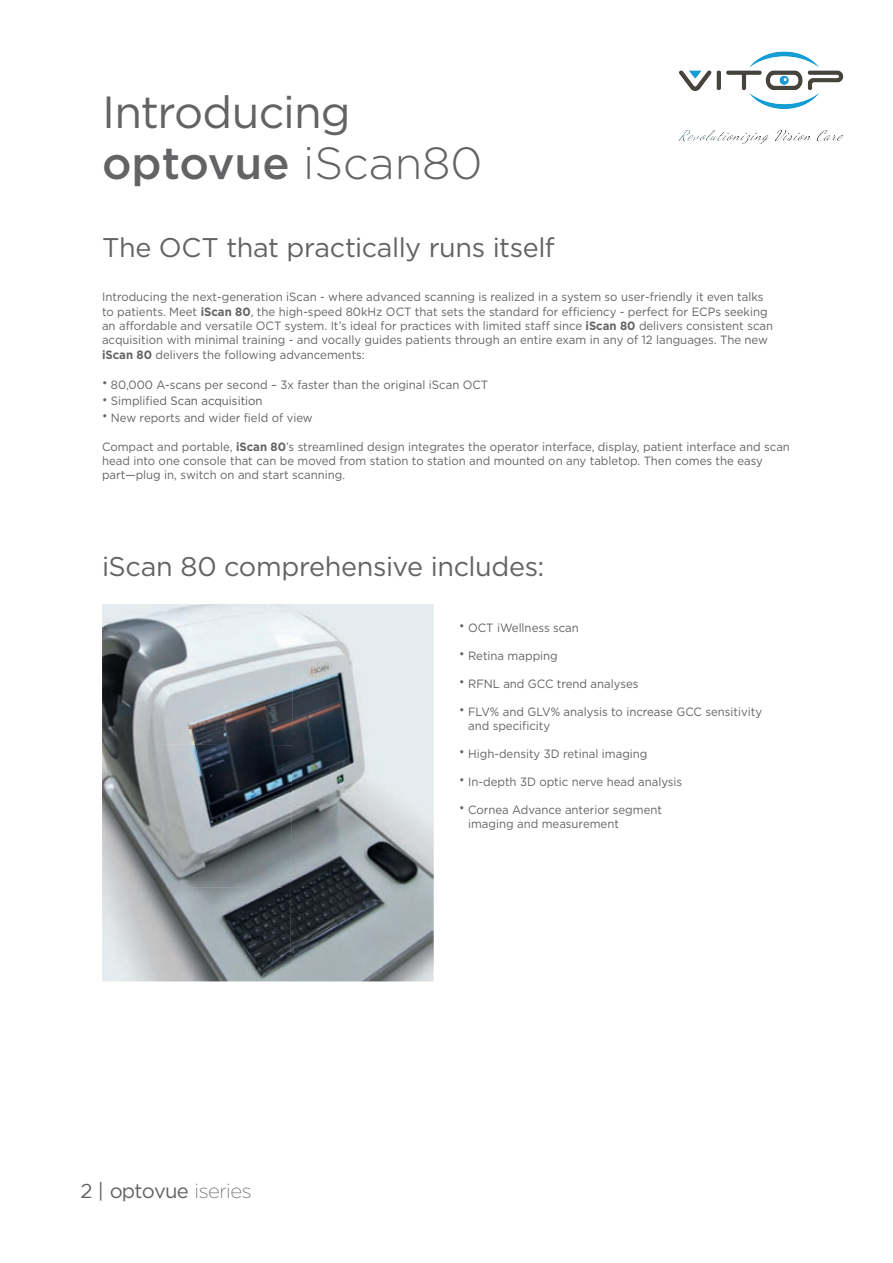
<style>
.page{position:relative;width:893px;height:1263px;background:#fff}
.page>*{position:absolute;margin:0;border:0;box-sizing:border-box;transform-origin:0 0}
.t1{font:45px/51px "Gotham";letter-spacing:-.02em;color:#636366}
.t2{font:27px "Gotham";letter-spacing:-.015em;color:#636366}
.t3{font:20.25px "Gotham";letter-spacing:-.04em;color:#636366}
.t4{font:12px/14.4px "Gotham";color:#636366;scale:.95 1}
.t5{font:12px "Gotham";color:#57585a;scale:.95 1}
.s1{font-weight:500}
.s2{font-weight:300}
.s3{font-weight:700}
.s4{color:#636366}
.s5{font-family:"Gotham Ex";font-weight:300}
</style>
<div class="page">
<img style="left:102px;top:604px;width:188px;height:140px">
<img style="left:290px;top:604px;width:144px;height:377px">
<img style="left:102px;top:744px;width:190px;height:144px">
<img style="left:102px;top:886px;width:189px;height:95px">
<img style="left:678px;top:51px;width:166px;height:93px">
<h1 class="t1" style="left:102px;top:85px;width:382px">Introducing <span class="s1">optovue</span> <span class="s2">iScan80</span></h1>
<h2 class="t2" style="left:102px;top:232px;width:454px">The OCT that practically runs itself</h2>
<p class="t4" style="left:102px;top:289px;width:708px">Introducing the next-generation iScan - where advanced scanning is realized in a system so user-friendly it even talks to patients. Meet <span class="s3">iScan 80</span>, the high-speed 80kHz OCT that sets the standard for efficiency - perfect for ECPs seeking an affordable and versatile OCT system. It’s ideal for practices with limited staff since <span class="s3">iScan 80</span> delivers consistent scan acquisition with minimal training - and vocally guides patients through an entire exam in any of 12 languages. The new <span class="s3">iScan 80</span> delivers the following advancements:</p>
<p class="t4" style="left:102px;top:377px;width:408px">• 80,000 A-scans per second – 3x faster than the original iScan OCT</p>
<p class="t5" style="left:102px;top:394px;width:171px"><span class="s4">• Simplified</span> Scan acquisition</p>
<p class="t4" style="left:102px;top:410px;width:223px">• New reports and wider field of view</p>
<p class="t4" style="left:102px;top:439px;width:726px">Compact and portable, <span class="s3">iScan 80</span>’s streamlined design integrates the operator interface, display, patient interface and scan head into one console that can be moved from station to station and mounted on any tabletop. Then comes the easy part—plug in, switch on and start scanning.</p>
<h2 class="t2" style="left:102px;top:551px;width:444px">iScan 80 comprehensive includes:</h2>
<h3 class="t3" style="left:98px;top:1179px;width:155px">| optovue <span class="s5">iseries</span></h3>
<p class="t4" style="left:459px;top:620px;width:127px">• OCT iWellness scan</p>
<p class="t4" style="left:459px;top:648px;width:105px">• Retina mapping</p>
<p class="t4" style="left:459px;top:676px;width:190px">• RFNL and GCC trend analyses</p>
<p class="t4" style="left:468px;top:704px;width:311px;text-indent:-9px">• FLV% and GLV% analysis to increase GCC sensitivity and specificity</p>
<p class="t4" style="left:459px;top:746px;width:200px">• High-density 3D retinal imaging</p>
<p class="t4" style="left:459px;top:774px;width:236px">• In-depth 3D optic nerve head analysis</p>
<p class="t4" style="left:468px;top:802px;width:206px;text-indent:-9px">• Cornea Advance anterior segment imaging and measurement</p>
</div>
